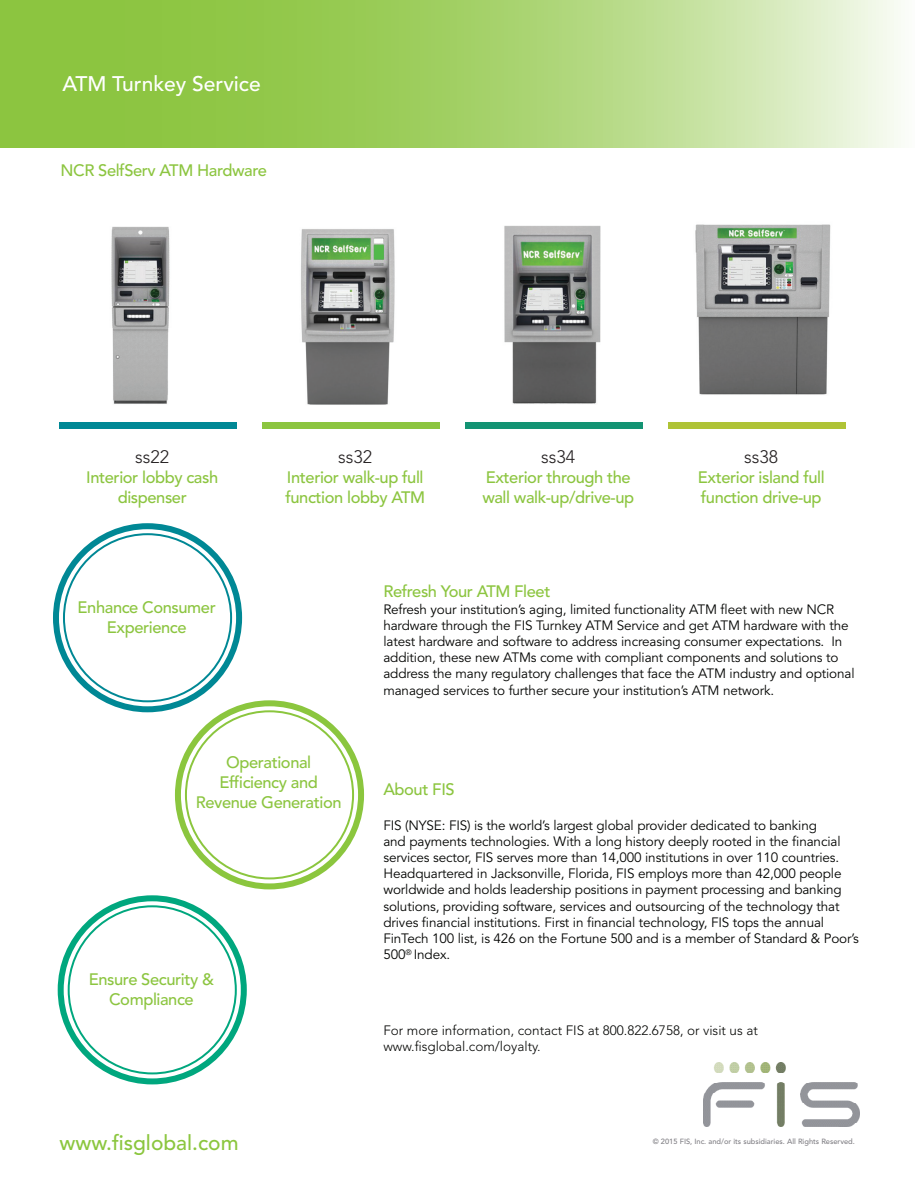
<style>
.page{position:relative;width:918px;height:1188px;background:#fff}
.page>*{position:absolute;margin:0;border:0;box-sizing:border-box;transform-origin:0 0}
.t1{font:500 21px "Avenir LT Std";color:#8bc63e}
.t2{font:500 21px "Avenir LT Std";color:#fff}
.t3{font:300 18px "Avenir LT Std";color:#231f20}
.t4{font:500 16.5px/19.8px "Avenir LT Std";letter-spacing:-.025em;color:#8cc540;text-align:center}
.t5{font:13.5px/16.2px "Avenir LT Std";letter-spacing:-.01em;color:#040503}
.t6{font:300 13.5px/16.2px "Avenir LT Std";color:#040503}
.t7{font:500 7.5px "Avenir LT Std";color:#807f84}
</style>
<div class="page">
<img style="left:704px;top:1063px;width:155px;height:64px">
<svg style="left:0;top:0;width:901px;height:148px"></svg>
<img style="left:111px;top:226px;width:59px;height:178px">
<img style="left:695px;top:224px;width:136px;height:171px">
<img style="left:301px;top:229px;width:94px;height:176px">
<img style="left:504px;top:225px;width:97px;height:179px">
<div style="left:59px;top:422px;width:177px;height:7px;background:#008895"></div>
<div style="left:262px;top:422px;width:177px;height:7px;background:#8cc540"></div>
<div style="left:465px;top:422px;width:177px;height:7px;background:#139373"></div>
<div style="left:668px;top:422px;width:177px;height:7px;background:#afc336"></div>
<div style="left:53px;top:523px;width:189px;height:189px;border:6px solid #008895;border-radius:50%"></div>
<div style="left:175px;top:700px;width:189px;height:189px;border:6px solid #8bc63e;border-radius:50%"></div>
<div style="left:58px;top:895px;width:189px;height:189px;border:6px solid #00a77e;border-radius:50%"></div>
<h1 class="t2" style="left:63px;top:71px;width:200px">ATM Turnkey Service</h1>
<p class="t4" style="left:60px;top:161px;width:208px">NCR SelfServ ATM Hardware</p>
<h2 class="t3" style="left:135px;top:446px;width:36px">ss22</h2>
<p class="t4" style="left:86px;top:468px;width:133px">Interior lobby cash dispenser</p>
<p class="t4" style="left:78px;top:598px;width:140px">Enhance Consumer<br>Experience</p>
<h2 class="t3" style="left:338px;top:446px;width:36px">ss32</h2>
<p class="t4" style="left:285px;top:468px;width:141px;text-align:left">Interior walk-up full function lobby ATM</p>
<h2 class="t3" style="left:541px;top:446px;width:36px">ss34</h2>
<p class="t4" style="left:482px;top:468px;width:153px;text-align:left">Exterior through the wall walk-up/drive-up</p>
<h2 class="t3" style="left:744px;top:446px;width:36px">ss38</h2>
<p class="t4" style="left:698px;top:468px;width:128px;text-align:left">Exterior island full function drive-up</p>
<p class="t4" style="left:383px;top:582px;width:169px">Refresh Your ATM Fleet</p>
<p class="t5" style="left:383px;top:601px;width:473px">Refresh your institution’s aging, limited functionality ATM fleet with new NCR hardware through the FIS Turnkey ATM Service and get ATM hardware with the latest hardware and software to address increasing consumer expectations. In addition, these new ATMs come with compliant components and solutions to address the many regulatory challenges that face the ATM industry and optional managed services to further secure your institution’s ATM network.</p>
<p class="t4" style="left:196px;top:753px;width:147px">Operational<br>Efficiency and<br>Revenue Generation</p>
<p class="t4" style="left:89px;top:970px;width:127px">Ensure Security &amp;<br>Compliance</p>
<p class="t4" style="left:383px;top:780px;width:73px">About FIS</p>
<p class="t5" style="left:383px;top:817px;width:477px">FIS (NYSE: FIS) is the world’s largest global provider dedicated to banking<br>and payments technologies. With a long history deeply rooted in the financial services sector, FIS serves more than 14,000 institutions in over 110 countries.<br>Headquartered in Jacksonville, Florida, FIS employs more than 42,000 people worldwide and holds leadership positions in payment processing and banking solutions, providing software, services and outsourcing of the technology that drives financial institutions. First in financial technology, FIS tops the annual FinTech 100 list, is 426 on the Fortune 500 and is a member of Standard &amp; Poor’s 500<sup>®</sup> Index.</p>
<p class="t6" style="left:383px;top:1022px;width:376px">For more information, contact FIS at 800.822.6758, or visit us at www.fisglobal.com/loyalty.</p>
<h1 class="t1" style="left:60px;top:1131px;width:180px">www.fisglobal.com</h1>
<p class="t7" style="left:653px;top:1137px;width:204px">© 2015 FIS, Inc. and/or its subsidiaries. All Rights Reserved.</p>
</div>
